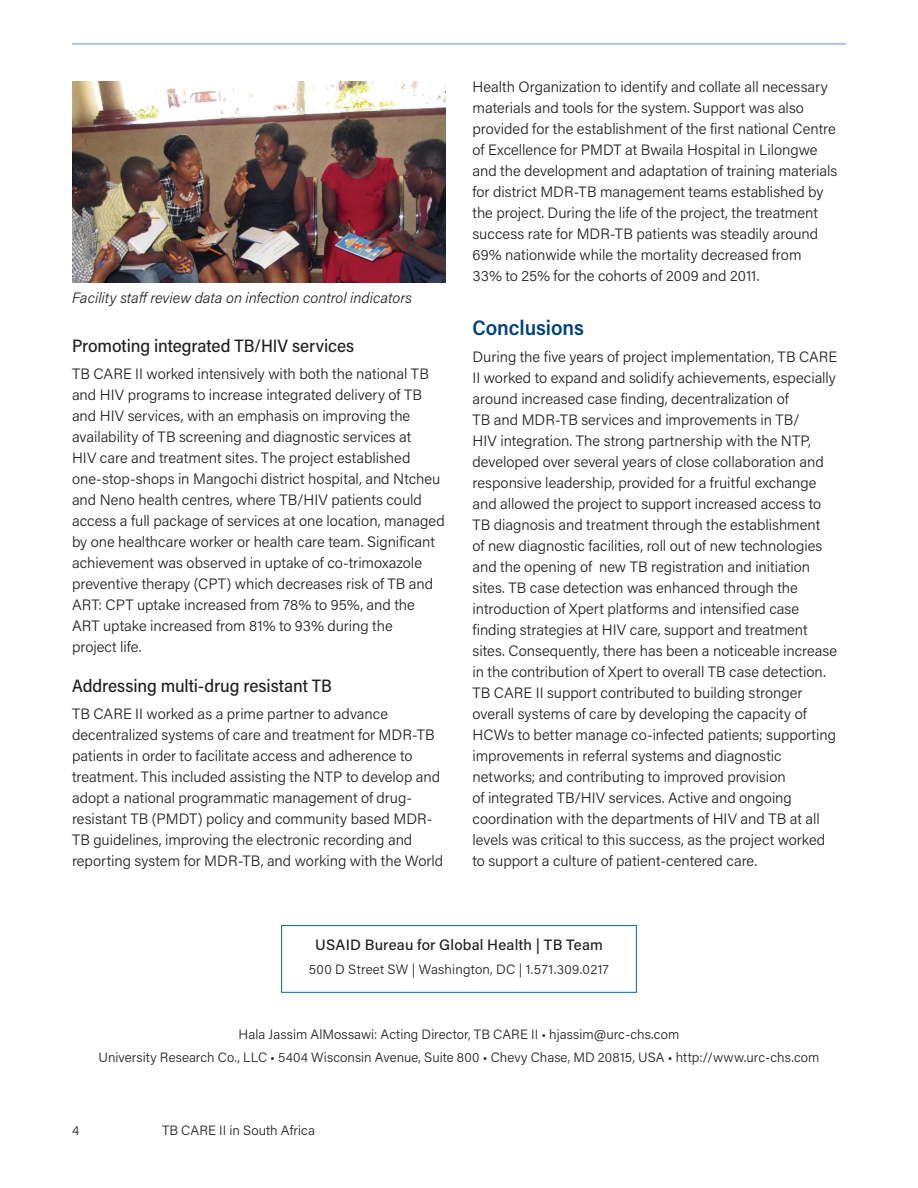
<style>
.page{position:relative;width:918px;height:1188px;background:#fff}
.page>*{position:absolute;margin:0;border:0;box-sizing:border-box;transform-origin:0 0}
.subhead_1{font:600 21px "Acumin Pro Semi Cond";letter-spacing:-.005em;color:#01427c}
.subhead_1_subhead{font:500 18px "Acumin Pro Semi Cond";letter-spacing:-.005em;color:#231f20}
.bodytext{font:300 15px/21px "Acumin Pro";color:#231f20}
.bodytext-2{font:italic 300 15px "Acumin Pro";color:#231f20}
.bodytext-3{font:500 15px "Acumin Pro";letter-spacing:.015em;color:#231f20}
.bodytext-4{font:300 13.5px "Acumin Pro";letter-spacing:.005em;color:#231f20}
</style>
<div class="page">
<hr style="left:72px;top:43px;width:774px;height:2px;background:#afcae9">
<img style="left:72px;top:81px;width:374px;height:202px">
<div style="left:281px;top:925px;width:356px;height:68px;border:1px solid #0166b3"></div>
<p class="bodytext-2" style="left:72px;top:288px;width:342px">Facility staff review data on infection control indicators</p>
<p class="subhead_1_subhead" style="left:72px;top:333px;width:284px">Promoting integrated TB/HIV services</p>
<p class="bodytext" style="left:72px;top:363px;width:374px">TB CARE II worked intensively with both the national TB and HIV programs to increase integrated delivery of TB and HIV services, with an emphasis on improving the availability of TB screening and diagnostic services at<br>HIV care and treatment sites. The project established one-stop-shops in Mangochi district hospital, and Ntcheu and Neno health centres, where TB/HIV patients could access a full package of services at one location, managed by one healthcare worker or health care team. Significant achievement was observed in uptake of co-trimoxazole preventive therapy (CPT) which decreases risk of TB and ART: CPT uptake increased from 78% to 95%, and the ART uptake increased from 81% to 93% during the<br>project life.</p>
<p class="subhead_1_subhead" style="left:72px;top:674px;width:261px">Addressing multi-drug resistant TB</p>
<p class="bodytext" style="left:72px;top:703px;width:373px">TB CARE II worked as a prime partner to advance decentralized systems of care and treatment for MDR-TB patients in order to facilitate access and adherence to treatment. This included assisting the NTP to develop and adopt a national programmatic management of drug&shy;resistant TB (PMDT) policy and community based MDR-TB guidelines, improving the electronic recording and reporting system for MDR-TB, and working with the World</p>
<p class="bodytext" style="left:472px;top:76px;width:366px">Health Organization to identify and collate all necessary materials and tools for the system. Support was also provided for the establishment of the first national Centre of Excellence for PMDT at Bwaila Hospital in Lilongwe and the development and adaptation of training materials for district MDR-TB management teams established by the project. During the life of the project, the treatment success rate for MDR-TB patients was steadily around 69% nationwide while the mortality decreased from<br>33% to 25% for the cohorts of 2009 and 2011.</p>
<p class="subhead_1" style="left:472px;top:313px;width:113px">Conclusions</p>
<p class="bodytext" style="left:472px;top:346px;width:366px">During the five years of project implementation, TB CARE II worked to expand and solidify achievements, especially around increased case finding, decentralization of<br>TB and MDR-TB services and improvements in TB/<br>HIV integration. The strong partnership with the NTP, developed over several years of close collaboration and responsive leadership, provided for a fruitful exchange and allowed the project to support increased access to TB diagnosis and treatment through the establishment<br>of new diagnostic facilities, roll out of new technologies and the opening of new TB registration and initiation sites. TB case detection was enhanced through the introduction of Xpert platforms and intensified case finding strategies at HIV care, support and treatment sites. Consequently, there has been a noticeable increase in the contribution of Xpert to overall TB case detection.<br>TB CARE II support contributed to building stronger overall systems of care by developing the capacity of HCWs to better manage co-infected patients; supporting improvements in referral systems and diagnostic networks; and contributing to improved provision<br>of integrated TB/HIV services. Active and ongoing coordination with the departments of HIV and TB at all levels was critical to this success, as the project worked to support a culture of patient-centered care.</p>
<p class="bodytext-3" style="left:315px;top:935px;width:289px">USAID Bureau for Global Health | TB Team</p>
<p class="bodytext-4" style="left:309px;top:960px;width:301px">500 D Street SW | Washington, DC | 1.571.309.0217</p>
<p class="bodytext-4" style="left:239px;top:1025px;width:442px">Hala Jassim AlMossawi: Acting Director, TB CARE II • hjassim@urc-chs.com</p>
<p class="bodytext-4" style="left:98px;top:1048px;width:723px">University Research Co., LLC • 5404 Wisconsin Avenue, Suite 800 • Chevy Chase, MD 20815, USA • http://www.urc-chs.com</p>
<p class="bodytext-4" style="left:72px;top:1121px;width:9px">4</p>
<p class="bodytext-4" style="left:162px;top:1121px;width:155px">TB CARE II in South Africa</p>
</div>
